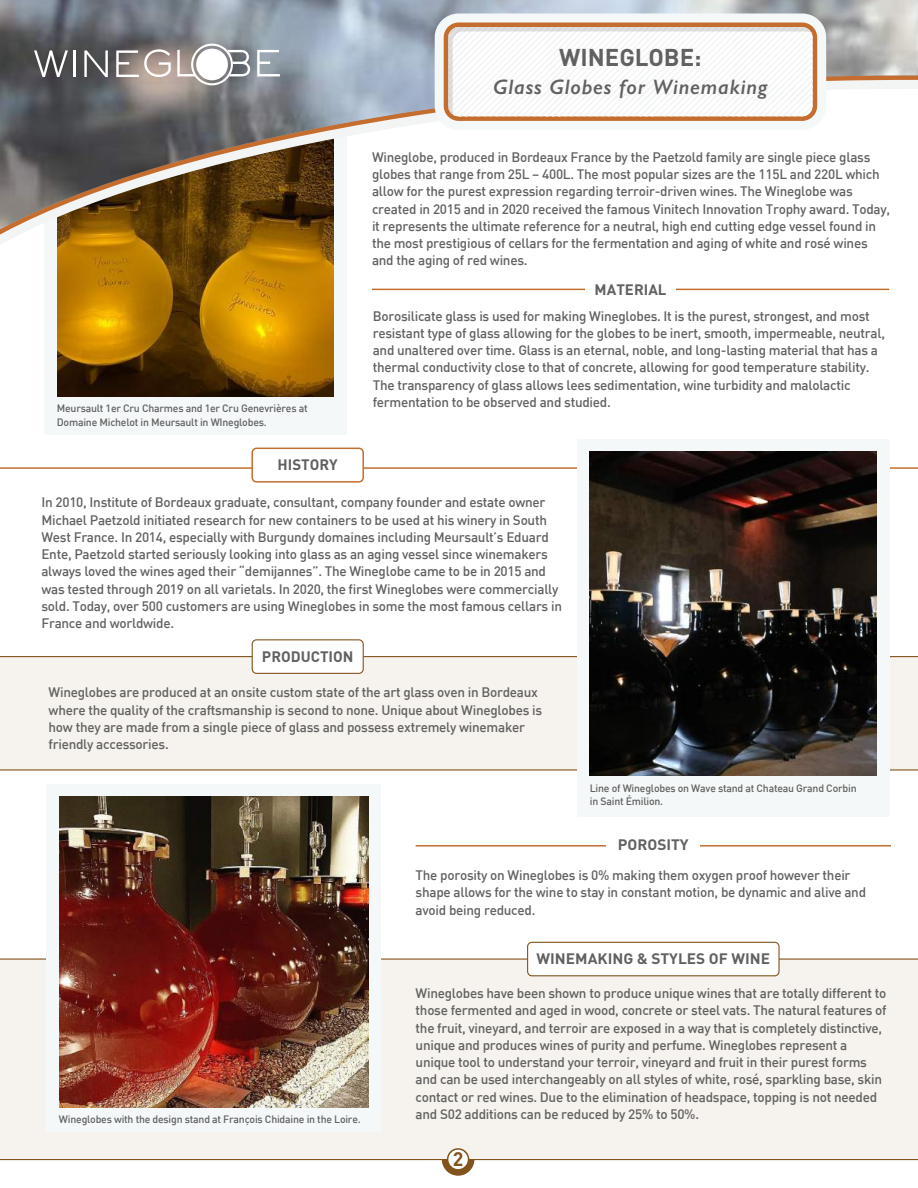
<style>
.page{position:relative;width:918px;height:1188px;background:#fff}
.page>*{position:absolute;margin:0;border:0;box-sizing:border-box;transform-origin:0 0}
.t1{font:700 24px "DIN";color:#606160}
.t2{font:italic 600 21px "Gill Sans";letter-spacing:.04em;color:#606160}
.t3{font:700 19.5px "DIN";color:#83531d}
.t4{font:700 15px "DIN";color:#606160}
.t5{font:500 13.5px/17.2px "DIN";letter-spacing:-.02em;color:#606160}
.t6{font:500 10.5px/13.5px "DIN";letter-spacing:-.02em;color:#606160}
</style>
<div class="page">
<div style="left:0;top:958px;width:918px;height:203px;background:#f6f2ed"></div>
<div style="left:0;top:656px;width:918px;height:115px;background:#f6f2ed"></div>
<div style="left:251px;top:448px;width:113px;height:35px;border:2px solid #c56d2f;border-radius:4px"></div>
<div style="left:252px;top:640px;width:111px;height:33px;background:#fff;border-radius:4px"></div>
<div style="left:252px;top:639px;width:112px;height:35px;border:1px solid #83531d;border-radius:4px"></div>
<div style="left:44px;top:47px;width:303px;height:388px;background:#f5f8f8"></div>
<div style="left:577px;top:439px;width:312px;height:377px;background:#f5f8f8"></div>
<div style="left:46px;top:784px;width:335px;height:347px;background:#f5f8f8"></div>
<img style="left:58px;top:297px;width:275px;height:99px">
<svg style="left:57px;top:264px;width:833px;height:33px"></svg>
<svg style="left:0;top:229px;width:334px;height:35px"></svg>
<img style="left:590px;top:452px;width:287px;height:324px">
<img style="left:59px;top:797px;width:310px;height:311px">
<img style="left:0;top:0;width:918px;height:229px">
<div style="left:435px;top:14px;width:391px;height:116px;border:27px solid #f5f8f8;border-radius:11px"></div>
<div style="left:444px;top:23px;width:373px;height:98px;border:9px solid #c56d2f;border-radius:11px"></div>
<svg style="left:448px;top:27px;width:364px;height:88px"></svg>
<hr style="left:372px;top:289px;width:517px;height:1px;background:#c56d2f">
<div style="left:585px;top:280px;width:91px;height:22px;background:#fff"></div>
<hr style="left:416px;top:845px;width:475px;height:2px;background:#c56d2f">
<div style="left:607px;top:832px;width:93px;height:22px;background:#fff"></div>
<div style="left:528px;top:942px;width:251px;height:34px;background:#fff;border-radius:4px"></div>
<div style="left:527px;top:942px;width:253px;height:34px;border:1px solid #83531d;border-radius:4px"></div>
<svg style="left:34px;top:50px;width:34px;height:27px"></svg>
<hr style="left:73px;top:50px;width:3px;height:27px;background:#fff">
<svg style="left:84px;top:50px;width:24px;height:27px"></svg>
<svg style="left:116px;top:49px;width:55px;height:28px"></svg>
<svg style="left:257px;top:50px;width:23px;height:26px"></svg>
<svg style="left:177px;top:44px;width:73px;height:41px"></svg>
<div style="left:196px;top:49px;width:32px;height:31px;background:#fff;border-radius:50%"></div>
<svg style="left:442px;top:1159px;width:32px;height:17px"></svg>
<svg style="left:447px;top:1148px;width:22px;height:23px"></svg>
<div style="left:448px;top:1150px;width:20px;height:19px;background:#fff;border-radius:50%"></div>
<h1 class="t1" style="left:559px;top:41px;width:144px">WINEGLOBE:</h1>
<h2 class="t2" style="left:493px;top:74px;width:276px">Glass Globes for Winemaking</h2>
<p class="t5" style="left:372px;top:148px;width:520px">Wineglobe, produced in Bordeaux France by the Paetzold family are single piece glass globes that range from 25L – 400L. The most popular sizes are the 115L and 220L which allow for the purest expression regarding terroir-driven wines. The Wineglobe was created in 2015 and in 2020 received the famous Vinitech Innovation Trophy award. Today, it represents the ultimate reference for a neutral, high end cutting edge vessel found in the most prestigious of cellars for the fermentation and aging of white and rosé wines and the aging of red wines.</p>
<p class="t6" style="left:57px;top:401px;width:252px">Meursault 1er Cru Charmes and 1er Cru Genevrières at<br>Domaine Michelot in Meursault in WIneglobes.</p>
<p class="t4" style="left:278px;top:454px;width:62px">HISTORY</p>
<p class="t4" style="left:595px;top:280px;width:73px">MATERIAL</p>
<p class="t5" style="left:373px;top:307px;width:514px">Borosilicate glass is used for making Wineglobes. It is the purest, strongest, and most resistant type of glass allowing for the globes to be inert, smooth, impermeable, neutral, and unaltered over time. Glass is an eternal, noble, and long-lasting material that has a thermal conductivity close to that of concrete, allowing for good temperature stability.<br>The transparency of glass allows lees sedimentation, wine turbidity and malolactic fermentation to be observed and studied.</p>
<p class="t5" style="left:41px;top:493px;width:522px">In 2010, Institute of Bordeaux graduate, consultant, company founder and estate owner Michael Paetzold initiated research for new containers to be used at his winery in South West France. In 2014, especially with Burgundy domaines including Meursault’s Eduard Ente, Paetzold started seriously looking into glass as an aging vessel since winemakers always loved the wines aged their “demijannes”. The Wineglobe came to be in 2015 and was tested through 2019 on all varietals. In 2020, the first Wineglobes were commercially sold. Today, over 500 customers are using Wineglobes in some the most famous cellars in France and worldwide.</p>
<p class="t4" style="left:262px;top:647px;width:93px">PRODUCTION</p>
<p class="t5" style="left:49px;top:684px;width:495px">Wineglobes are produced at an onsite custom state of the art glass oven in Bordeaux where the quality of the craftsmanship is second to none. Unique about Wineglobes is how they are made from a single piece of glass and possess extremely winemaker friendly accessories.</p>
<p class="t6" style="left:590px;top:781px;width:268px">Line of Wineglobes on Wave stand at Chateau Grand Corbin in Saint Émilion.</p>
<p class="t4" style="left:618px;top:835px;width:72px">POROSITY</p>
<p class="t5" style="left:416px;top:866px;width:452px">The porosity on Wineglobes is 0% making them oxygen proof however their shape allows for the wine to stay in constant motion, be dynamic and alive and avoid being reduced.</p>
<p class="t6" style="left:59px;top:1112px;width:303px">Wineglobes with the design stand at François Chidaine in the Loire.</p>
<p class="t4" style="left:537px;top:949px;width:235px">WINEMAKING &amp; STYLES OF WINE</p>
<p class="t5" style="left:416px;top:984px;width:472px">Wineglobes have been shown to produce unique wines that are totally different to those fermented and aged in wood, concrete or steel vats. The natural features of the fruit, vineyard, and terroir are exposed in a way that is completely distinctive, unique and produces wines of purity and perfume. Wineglobes represent a unique tool to understand your terroir, vineyard and fruit in their purest forms and can be used interchangeably on all styles of white, rosé, sparkling base, skin contact or red wines. Due to the elimination of headspace, topping is not needed and S02 additions can be reduced by 25% to 50%.</p>
<h3 class="t3" style="left:453px;top:1146px;width:12px">2</h3>
</div>
